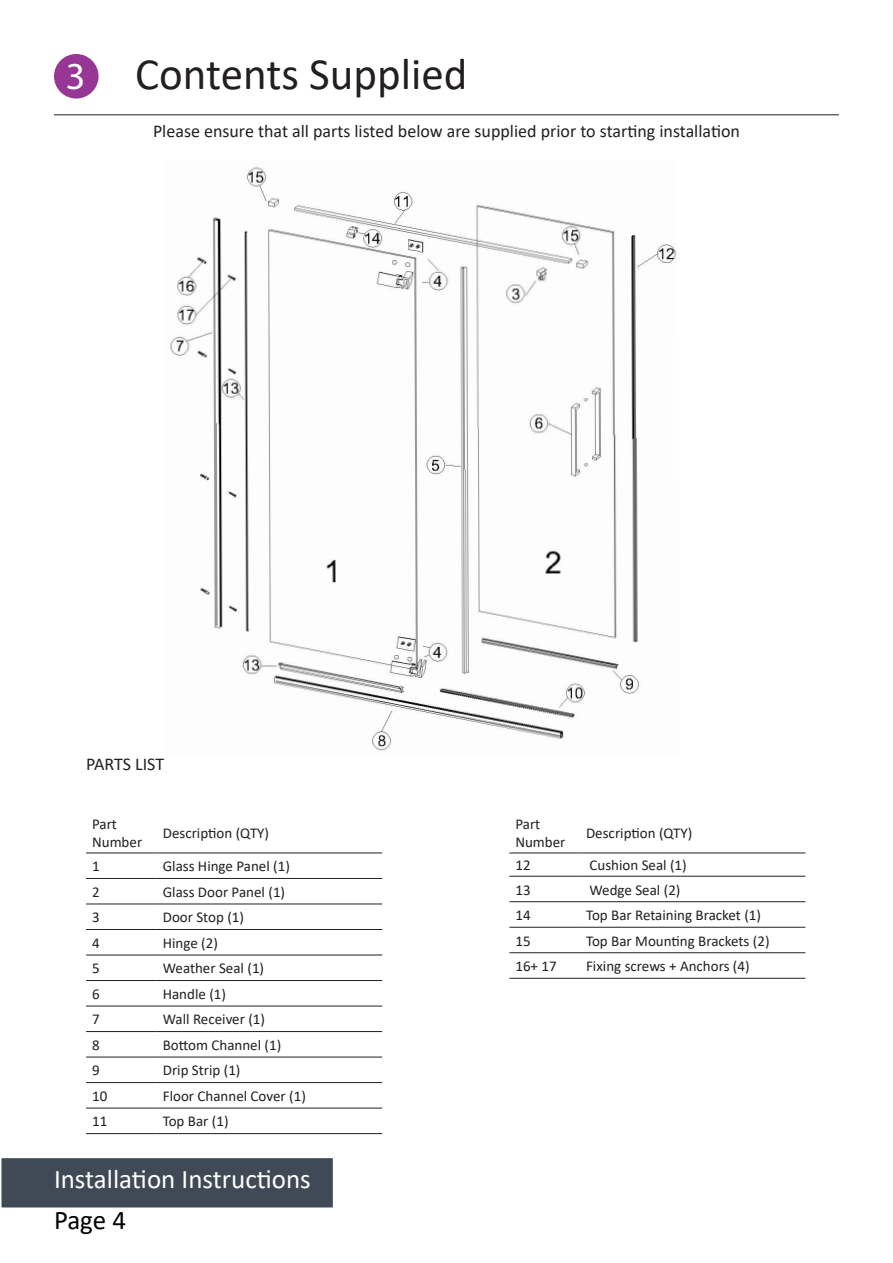
<style>
.page{position:relative;width:893px;height:1263px;background:#fff}
.page>*{position:absolute;margin:0;border:0;box-sizing:border-box;transform-origin:0 0}
.t1{font:45px "Calibri";color:#231f20}
.t2{font:38.25px "Myriad Pro";color:#fff}
.t3{font:27px "Calibri";color:#fff}
.t4{font:27px "Calibri";color:#000}
.t5{font:18px "Calibri";color:#231f20}
.t6{font:15px/18px "Calibri";color:#231f20}
</style>
<div class="page">
<hr style="left:54px;top:114px;width:785px;height:1px;background:#231f20">
<div style="left:1px;top:1157px;width:333px;height:51px;background:#404a56"></div>
<div style="left:0;top:1157px;width:334px;height:52px;border:2px solid #fff"></div>
<hr style="left:86px;top:853px;width:71px;height:1px;background:#231f20">
<hr style="left:157px;top:853px;width:225px;height:1px;background:#231f20">
<hr style="left:86px;top:878px;width:71px;height:1px;background:#231f20">
<hr style="left:157px;top:878px;width:225px;height:1px;background:#231f20">
<hr style="left:86px;top:904px;width:71px;height:1px;background:#231f20">
<hr style="left:157px;top:904px;width:225px;height:1px;background:#231f20">
<hr style="left:86px;top:929px;width:71px;height:1px;background:#231f20">
<hr style="left:157px;top:929px;width:225px;height:1px;background:#231f20">
<hr style="left:86px;top:955px;width:71px;height:1px;background:#231f20">
<hr style="left:157px;top:955px;width:225px;height:1px;background:#231f20">
<hr style="left:86px;top:980px;width:71px;height:1px;background:#231f20">
<hr style="left:157px;top:980px;width:225px;height:1px;background:#231f20">
<hr style="left:86px;top:1006px;width:71px;height:1px;background:#231f20">
<hr style="left:157px;top:1006px;width:225px;height:1px;background:#231f20">
<hr style="left:86px;top:1031px;width:71px;height:1px;background:#231f20">
<hr style="left:157px;top:1031px;width:225px;height:1px;background:#231f20">
<hr style="left:86px;top:1057px;width:71px;height:1px;background:#231f20">
<hr style="left:157px;top:1057px;width:225px;height:1px;background:#231f20">
<hr style="left:86px;top:1082px;width:71px;height:1px;background:#231f20">
<hr style="left:157px;top:1082px;width:225px;height:1px;background:#231f20">
<hr style="left:86px;top:1108px;width:71px;height:1px;background:#231f20">
<hr style="left:157px;top:1108px;width:225px;height:1px;background:#231f20">
<hr style="left:86px;top:1133px;width:71px;height:1px;background:#231f20">
<hr style="left:157px;top:1133px;width:225px;height:1px;background:#231f20">
<hr style="left:509px;top:853px;width:71px;height:1px;background:#231f20">
<hr style="left:580px;top:853px;width:225px;height:1px;background:#231f20">
<hr style="left:509px;top:876px;width:71px;height:1px;background:#231f20">
<hr style="left:580px;top:876px;width:225px;height:1px;background:#231f20">
<hr style="left:509px;top:901px;width:71px;height:1px;background:#231f20">
<hr style="left:580px;top:901px;width:225px;height:1px;background:#231f20">
<hr style="left:509px;top:927px;width:71px;height:1px;background:#231f20">
<hr style="left:580px;top:927px;width:225px;height:1px;background:#231f20">
<hr style="left:509px;top:952px;width:71px;height:1px;background:#231f20">
<hr style="left:580px;top:952px;width:225px;height:1px;background:#231f20">
<hr style="left:509px;top:978px;width:71px;height:1px;background:#231f20">
<hr style="left:580px;top:978px;width:225px;height:1px;background:#231f20">
<div style="left:55px;top:55px;width:43px;height:43px;background:#973694;border-radius:50%"></div>
<div style="left:54px;top:54px;width:45px;height:45px;border:2px solid #973694;border-radius:50%"></div>
<img style="left:170px;top:167px;width:507px;height:584px">
<p class="t2" style="left:66px;top:53px;width:21px">3</p>
<p class="t1" style="left:135px;top:43px;width:334px">Contents Supplied</p>
<p class="t5" style="left:153px;top:119px;width:588px">Please ensure that all parts listed below are supplied prior to starting installation</p>
<p class="t5" style="left:86px;top:752px;width:80px">PARTS LIST</p>
<p class="t6" style="left:92px;top:814px;width:52px">Part<br>Number</p>
<p class="t6" style="left:163px;top:823px;width:108px">Description (QTY)</p>
<p class="t6" style="left:92px;top:857px;width:9px">1</p>
<p class="t6" style="left:163px;top:857px;width:129px">Glass Hinge Panel (1)</p>
<p class="t6" style="left:92px;top:882px;width:9px">2</p>
<p class="t6" style="left:163px;top:882px;width:124px">Glass Door Panel (1)</p>
<p class="t6" style="left:92px;top:908px;width:9px">3</p>
<p class="t6" style="left:163px;top:908px;width:83px">Door Stop (1)</p>
<p class="t6" style="left:92px;top:933px;width:9px">4</p>
<p class="t6" style="left:163px;top:933px;width:57px">Hinge (2)</p>
<p class="t6" style="left:92px;top:959px;width:9px">5</p>
<p class="t6" style="left:163px;top:959px;width:103px">Weather Seal (1)</p>
<p class="t6" style="left:92px;top:984px;width:9px">6</p>
<p class="t6" style="left:163px;top:984px;width:65px">Handle (1)</p>
<p class="t6" style="left:92px;top:1010px;width:9px">7</p>
<p class="t6" style="left:163px;top:1010px;width:104px">Wall Receiver (1)</p>
<p class="t6" style="left:92px;top:1035px;width:9px">8</p>
<p class="t6" style="left:163px;top:1035px;width:120px">Bottom Channel (1)</p>
<p class="t6" style="left:92px;top:1061px;width:9px">9</p>
<p class="t6" style="left:163px;top:1061px;width:79px">Drip Strip (1)</p>
<p class="t6" style="left:92px;top:1086px;width:17px">10</p>
<p class="t6" style="left:163px;top:1086px;width:145px">Floor Channel Cover (1)</p>
<p class="t6" style="left:92px;top:1112px;width:17px">11</p>
<p class="t6" style="left:163px;top:1112px;width:67px">Top Bar (1)</p>
<p class="t3" style="left:54px;top:1160px;width:258px">Installation Instructions</p>
<p class="t4" style="left:54px;top:1201px;width:74px">Page 4</p>
<p class="t6" style="left:515px;top:814px;width:52px">Part<br>Number</p>
<p class="t6" style="left:586px;top:823px;width:108px">Description (QTY)</p>
<p class="t6" style="left:515px;top:856px;width:17px">12</p>
<p class="t6" style="left:589px;top:856px;width:99px">Cushion Seal (1)</p>
<p class="t6" style="left:515px;top:880px;width:17px">13</p>
<p class="t6" style="left:589px;top:880px;width:92px">Wedge Seal (2)</p>
<p class="t6" style="left:515px;top:906px;width:17px">14</p>
<p class="t6" style="left:586px;top:906px;width:176px">Top Bar Retaining Bracket (1)</p>
<p class="t6" style="left:515px;top:931px;width:17px">15</p>
<p class="t6" style="left:586px;top:931px;width:185px">Top Bar Mounting Brackets (2)</p>
<p class="t6" style="left:515px;top:957px;width:43px">16+ 17</p>
<p class="t6" style="left:586px;top:957px;width:165px">Fixing screws + Anchors (4)</p>
</div>
